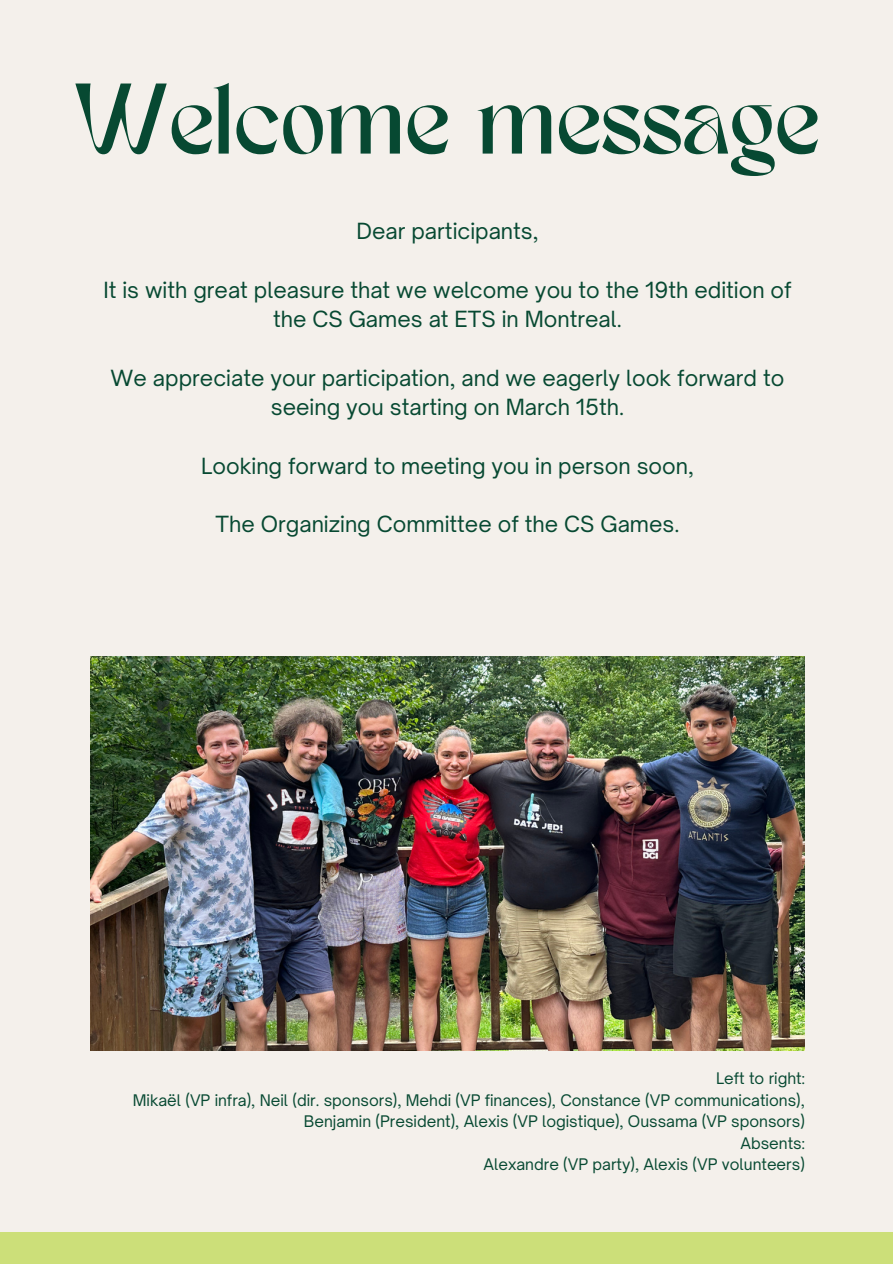
<style>
.page{position:relative;width:893px;height:1264px;background:#fff}
.page>*{position:absolute;margin:0;border:0;box-sizing:border-box;transform-origin:0 0}
.t1{font:70.05px "TANMERINGUE";color:#074932}
.t2{font:21.3px/29.2px "Open Sauce One";color:#074932;text-align:center}
.t3{font:15.3px/21.3px "Open Sauce One";color:#074932;text-align:right}
</style>
<div class="page">
<div style="left:0;top:0;width:892px;height:1263px;background:#f4f0eb"></div>
<div style="left:0;top:1232px;width:892px;height:31px;background:#ccdf79"></div>
<img style="left:90px;top:656px;width:714px;height:394px">
<h1 class="t1" style="left:74px;top:83px;width:747px">Welcome message</h1>
<h2 class="t2" style="left:356px;top:217px;width:184px">Dear participants,</h2>
<h2 class="t2" style="left:103px;top:275px;width:689px">It is with great pleasure that we welcome you to the 19th edition of the CS Games at ETS in Montreal.</h2>
<h2 class="t2" style="left:111px;top:363px;width:675px">We appreciate your participation, and we eagerly look forward to seeing you starting on March 15th.</h2>
<h2 class="t2" style="left:201px;top:451px;width:494px">Looking forward to meeting you in person soon,</h2>
<h2 class="t2" style="left:215px;top:509px;width:465px">The Organizing Committee of the CS Games.</h2>
<p class="t3" style="left:716px;top:1067px;width:90px">Left to right:</p>
<p class="t3" style="left:133px;top:1089px;width:673px">Mikaël (VP infra), Neil (dir. sponsors), Mehdi (VP finances), Constance (VP communications),<br>Benjamin (President), Alexis (VP logistique), Oussama (VP sponsors)</p>
<p class="t3" style="left:740px;top:1132px;width:66px">Absents:</p>
<p class="t3" style="left:483px;top:1153px;width:323px">Alexandre (VP party), Alexis (VP volunteers)</p>
</div>
